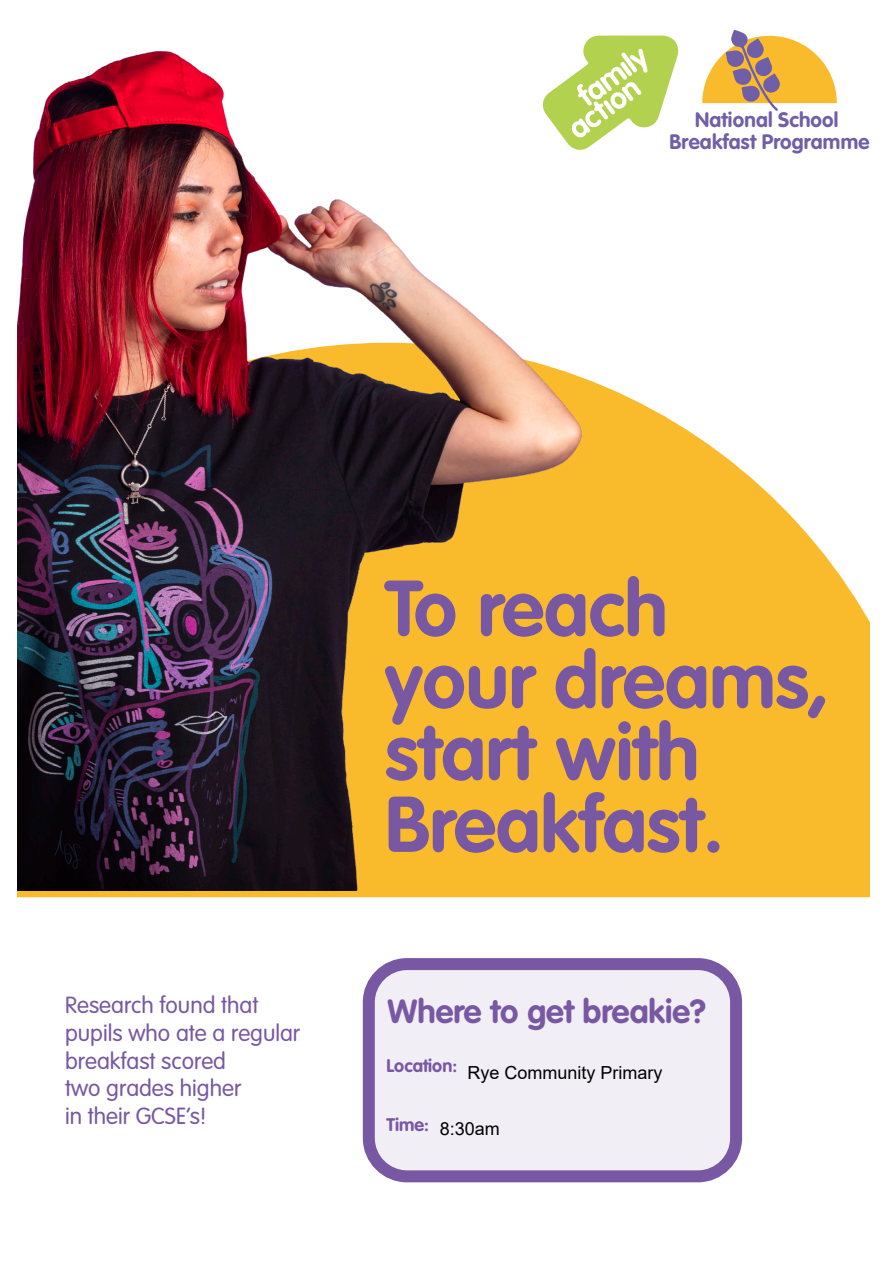
<style>
.page{position:relative;width:893px;height:1263px;background:#fff}
.page>*{position:absolute;margin:0;border:0;box-sizing:border-box;transform-origin:0 0}
.t1{font:700 77.7px "VAG Rounded";color:#7858a3}
.t2{font:700 33px "VAG Rounded";color:#7858a3}
.t3{font:300 22.95px/27.6px "VAG Rounded";color:#7858a3}
.t4{font:700 20.55px/21.9px "VAG Rounded";letter-spacing:.01em;color:#715ea8;text-align:center}
.t5{font:18px "Arial";color:#000}
.t6{font:700 18px "VAG Rounded";color:#7858a3}
</style>
<div class="page">
<img style="left:17px;top:29px;width:853px;height:862px">
<svg style="left:543px;top:36px;width:138px;height:116px"></svg>
<div style="left:592px;top:87px;width:8px;height:8px;background:#b2d14e;border-radius:3px"></div>
<div style="left:576px;top:125px;width:8px;height:8px;background:#b2d14e;border-radius:3px"></div>
<div style="left:614px;top:96px;width:8px;height:9px;background:#b2d14e;border-radius:3px"></div>
<svg style="left:702px;top:30px;width:135px;height:81px"></svg>
<div style="left:369px;top:964px;width:367px;height:212px;background:#f1eef6;border-radius:38px"></div>
<div style="left:363px;top:958px;width:379px;height:224px;border:12px solid #7858a3;border-radius:38px"></div>
<p class="t4" style="left:669px;top:109px;width:202px">National School<br>Breakfast Programme</p>
<p class="t3" style="left:65px;top:991px;width:237px">Research found that pupils who ate a regular breakfast scored<br>two grades higher<br>in their GCSE’s!</p>
<p class="t1" style="left:385px;top:563px;width:284px">To reach</p>
<p class="t1" style="left:385px;top:635px;width:446px">your dreams,</p>
<p class="t1" style="left:385px;top:707px;width:316px">start with</p>
<p class="t1" style="left:385px;top:779px;width:340px">Breakfast.</p>
<p class="t2" style="left:387px;top:992px;width:320px">Where to get breakie?</p>
<p class="t6" style="left:387px;top:1055px;width:72px">Location:</p>
<p class="t5" style="left:467px;top:1061px;width:197px">Rye Community Primary</p>
<p class="t5" style="left:440px;top:1116px;width:62px">8:30am</p>
<p class="t6" style="left:387px;top:1114px;width:44px">Time:</p>
</div>
